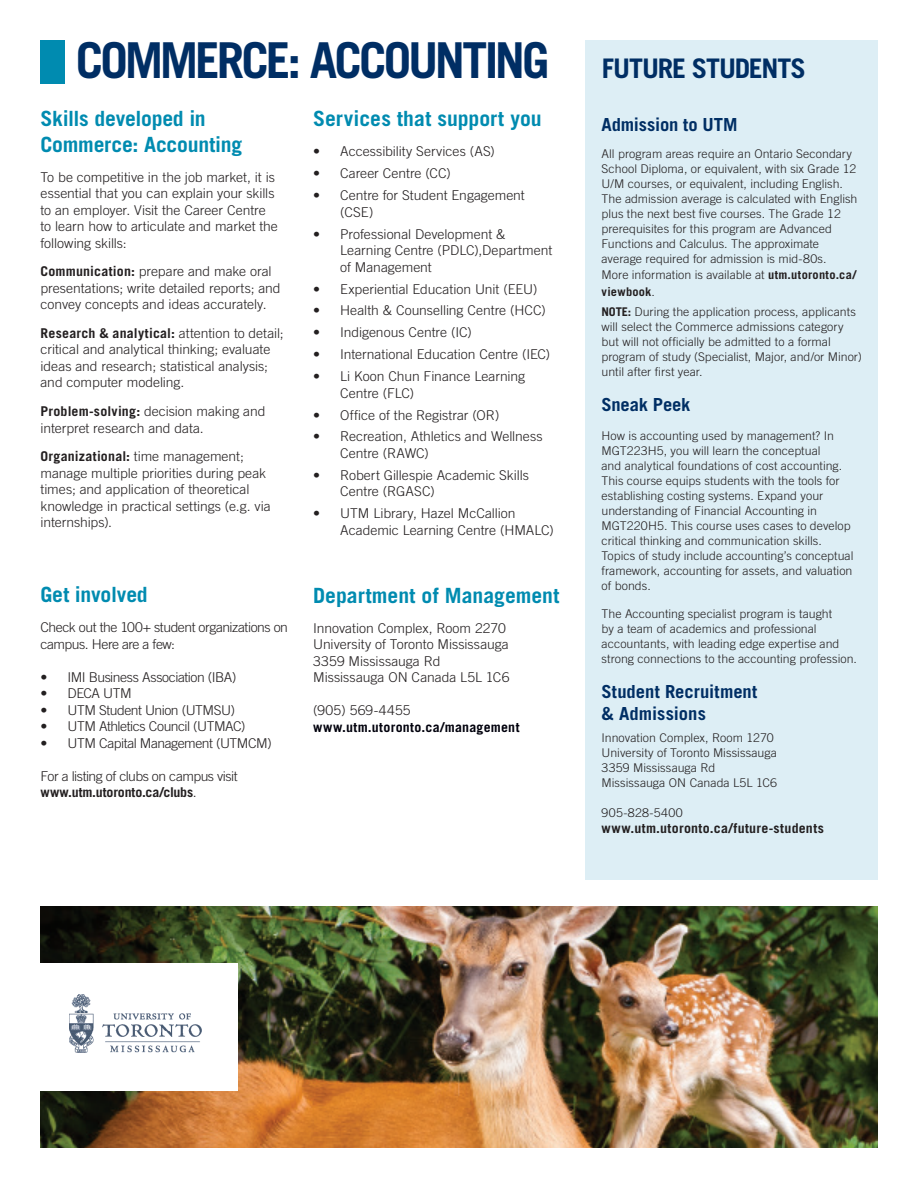
<style>
.page{position:relative;width:918px;height:1188px;background:#fff}
.page>*{position:absolute;margin:0;border:0;box-sizing:border-box;transform-origin:0 0}
.t1{font:700 49.5px "Trade Gothic LT Std";letter-spacing:-.065em;color:#002e64}
.t2{font:700 27px "Trade Gothic LT Std";letter-spacing:-.04em;color:#002e64}
.t3{font:700 21px/25.2px "Trade Gothic LT Std";letter-spacing:-.005em;color:#008bb0}
.t4{font:700 18px/21.6px "Trade Gothic LT Std";letter-spacing:-.005em;color:#002e64}
.t5{font:300 13.5px/16.5px "Trade Gothic LT Std";letter-spacing:-.005em;color:#231f20}
.t6{font:300 13.5px/16.5px "Trade Gothic LT Std";letter-spacing:-.035em;color:#231f20}
.t7{font:700 13.5px "Trade Gothic LT Std";letter-spacing:.025em;color:#231f20}
.t8{font:700 13.5px "Trade Gothic LT Std";letter-spacing:.025em;color:#00000c}
.t9{font:300 13.5px "Trade Gothic LT Std";letter-spacing:.015em;color:#231f20}
.t10{font:300 12px/15px "Trade Gothic LT Std";letter-spacing:.005em;color:#231f20}
.t11{font:300 12px "Trade Gothic LT Std";letter-spacing:.035em;color:#231f20}
.s1{font-weight:700}
</style>
<div class="page">
<div style="left:585px;top:40px;width:293px;height:840px;background:#ddeef5"></div>
<div style="left:40px;top:40px;width:25px;height:44px;background:#008bb0"></div>
<img style="left:40px;top:906px;width:838px;height:242px">
<div style="left:37px;top:963px;width:201px;height:128px;background:#fff"></div>
<img style="left:69px;top:994px;width:133px;height:59px">
<h1 class="t1" style="left:76px;top:30px;width:475px">COMMERCE: ACCOUNTING</h1>
<h3 class="t3" style="left:40px;top:106px;width:203px">Skills developed in<br>Commerce: Accounting</h3>
<p class="t5" style="left:40px;top:168px;width:239px">To be competitive in the job market, it is essential that you can explain your skills to an employer. Visit the Career Centre to learn how to articulate and market the following skills:</p>
<p class="t5" style="left:40px;top:263px;width:242px"><span class="s1">Communication:</span> prepare and make oral presentations; write detailed reports; and convey concepts and ideas accurately.</p>
<p class="t5" style="left:40px;top:325px;width:245px"><span class="s1">Research &amp; analytical:</span> attention to detail; critical and analytical thinking; evaluate ideas and research; statistical analysis; and computer modeling.</p>
<p class="t5" style="left:40px;top:403px;width:227px"><span class="s1">Problem-solving:</span> decision making and interpret research and data.</p>
<p class="t5" style="left:40px;top:448px;width:232px"><span class="s1">Organizational:</span> time management; manage multiple priorities during peak times; and application of theoretical knowledge in practical settings (e.g. via internships).</p>
<h3 class="t3" style="left:313px;top:106px;width:230px">Services that support you</h3>
<p class="t5" style="left:313px;top:143px;width:183px">• Accessibility Services (AS)</p>
<p class="t5" style="left:313px;top:165px;width:139px">• Career Centre (CC)</p>
<p class="t5" style="left:340px;top:187px;width:186px;text-indent:-27px">• Centre for Student Engagement (CSE)</p>
<p class="t5" style="left:340px;top:225px;width:214px;text-indent:-27px">• Professional Development &amp;<br>Learning Centre (PDLC),Department of Management</p>
<p class="t5" style="left:313px;top:280px;width:226px">• Experiential Education Unit (EEU)</p>
<p class="t5" style="left:313px;top:302px;width:234px">• Health &amp; Counselling Centre (HCC)</p>
<p class="t5" style="left:313px;top:324px;width:160px">• Indigenous Centre (IC)</p>
<p class="t5" style="left:313px;top:346px;width:239px">• International Education Centre (IEC)</p>
<p class="t5" style="left:340px;top:368px;width:186px;text-indent:-27px">• Li Koon Chun Finance Learning<br>Centre (FLC)</p>
<p class="t5" style="left:313px;top:406px;width:188px">• Office of the Registrar (OR)</p>
<p class="t5" style="left:340px;top:428px;width:204px;text-indent:-27px">• Recreation, Athletics and Wellness<br>Centre (RAWC)</p>
<p class="t5" style="left:340px;top:467px;width:190px;text-indent:-27px">• Robert Gillespie Academic Skills<br>Centre (RGASC)</p>
<p class="t5" style="left:340px;top:505px;width:215px;text-indent:-27px">• UTM Library, Hazel McCallion<br>Academic Learning Centre (HMALC)</p>
<h3 class="t3" style="left:40px;top:582px;width:109px">Get involved</h3>
<p class="t6" style="left:40px;top:619px;width:249px">Check out the 100+ student organizations on campus. Here are a few:</p>
<p class="t6" style="left:40px;top:668px;width:198px">• IMI Business Association (IBA)</p>
<p class="t5" style="left:40px;top:685px;width:93px">• DECA UTM</p>
<p class="t6" style="left:40px;top:701px;width:196px">• UTM Student Union (UTMSU)</p>
<p class="t6" style="left:40px;top:718px;width:206px">• UTM Athletics Council (UTMAC)</p>
<p class="t6" style="left:40px;top:734px;width:233px">• UTM Capital Management (UTMCM)</p>
<p class="t6" style="left:41px;top:767px;width:199px">For a listing of clubs on campus visit <span class="s1">www.utm.utoronto.ca/clubs</span>.</p>
<h3 class="t3" style="left:313px;top:582px;width:248px">Department of Management</h3>
<p class="t5" style="left:313px;top:619px;width:198px">Innovation Complex, Room 2270<br>University of Toronto Mississauga<br>3359 Mississauga Rd<br>Mississauga ON Canada L5L 1C6</p>
<p class="t9" style="left:313px;top:702px;width:99px">(905) 569-4455</p>
<p class="t8" style="left:313px;top:719px;width:208px">www.utm.utoronto.ca/management</p>
<h2 class="t2" style="left:602px;top:52px;width:205px">FUTURE STUDENTS</h2>
<h3 class="t4" style="left:602px;top:113px;width:137px">Admission to UTM</h3>
<p class="t10" style="left:602px;top:146px;width:257px">All program areas require an Ontario Secondary School Diploma, or equivalent, with six Grade 12<br>U/M courses, or equivalent, including English.<br>The admission average is calculated with English plus the next best five courses. The Grade 12 prerequisites for this program are Advanced Functions and Calculus. The approximate average required for admission is mid-80s.</p>
<p class="t10" style="left:602px;top:267px;width:256px;line-height:16.5px">More information is available at <span class="s1">utm.utoronto.ca/ viewbook</span>.</p>
<p class="t10" style="left:602px;top:304px;width:262px"><span class="s1">NOTE:</span> During the application process, applicants will select the Commerce admissions category but will not officially be admitted to a formal program of study (Specialist, Major, and/or Minor) until after first year.</p>
<h3 class="t4" style="left:602px;top:394px;width:90px">Sneak Peek</h3>
<p class="t10" style="left:602px;top:428px;width:253px">How is accounting used by management? In MGT223H5, you will learn the conceptual<br>and analytical foundations of cost accounting.<br>This course equips students with the tools for establishing costing systems. Expand your understanding of Financial Accounting in MGT220H5. This course uses cases to develop critical thinking and communication skills.<br>Topics of study include accounting’s conceptual framework, accounting for assets, and valuation of bonds.</p>
<p class="t10" style="left:602px;top:606px;width:257px">The Accounting specialist program is taught<br>by a team of academics and professional accountants, with leading edge expertise and strong connections to the accounting profession.</p>
<h3 class="t4" style="left:602px;top:681px;width:157px">Student Recruitment &amp; Admissions</h3>
<p class="t10" style="left:602px;top:730px;width:177px">Innovation Complex, Room 1270<br>University of Toronto Mississauga<br>3359 Mississauga Rd<br>Mississauga ON Canada L5L 1C6</p>
<p class="t11" style="left:602px;top:805px;width:83px">905-828-5400</p>
<p class="t7" style="left:602px;top:820px;width:224px">www.utm.utoronto.ca/future-students</p>
</div>
